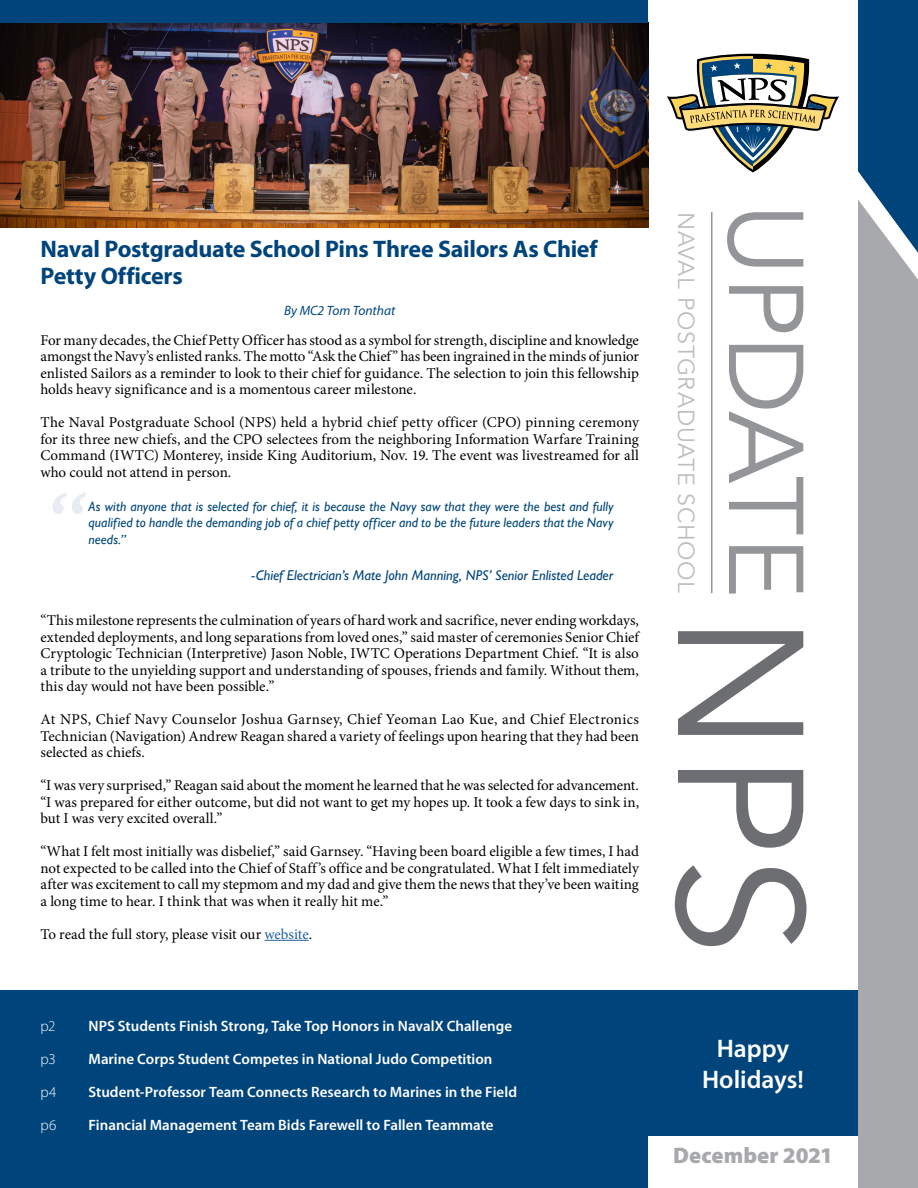
<style>
.page{position:relative;width:918px;height:1188px;background:#fff}
.page>*{position:absolute;margin:0;border:0;box-sizing:border-box;transform-origin:0 0}
.t1{font:105px "Avenir";letter-spacing:-.005em;color:#939598}
.t2{font:italic 90px "Gill Sans";color:#00447c}
.t3{font:600 25.5px/30.6px "Myriad Pro";color:#fff;text-align:center}
.t4{font:700 24px/27px "Myriad Pro";letter-spacing:-.015em;color:#00447c}
.t5{font:23.25px "Avenir";letter-spacing:.03em;color:#bcbec0}
.t6{font:900 22.5px "Myriad Pro";color:#a7a9ac}
.t7{font:15px/16.5px "Minion Pro";color:#000;text-align:justify}
.t8{font:600 15px "Myriad Pro";color:#fff}
.t9{font:300 15px "Myriad Pro";letter-spacing:-.005em;color:#fff}
.t10{font:italic 14.25px "Gill Sans";color:#00447c}
.t11{font:italic 13.5px/16.5px "Gill Sans";letter-spacing:.005em;color:#004679;text-align:justify}
.t12{font:italic 13.5px "Myriad Pro";color:#00447c}
.s1{color:#215e9e}
.s2{font-size:177px;color:#6d6e71}
</style>
<div class="page">
<img style="left:0;top:23px;width:648px;height:205px">
<hr style="left:265px;top:940px;width:44px;height:1px;background:#215e9e">
<div style="left:858px;top:253px;width:60px;height:935px;background:#a7a9ac"></div>
<div style="left:0;top:0;width:648px;height:23px;background:#00447c"></div>
<svg style="left:858px;top:0;width:60px;height:253px;background:#245c8b"></svg>
<div style="left:0;top:990px;width:648px;height:198px;background:#00447c"></div>
<div style="left:648px;top:990px;width:210px;height:146px;background:#00447c"></div>
<hr style="left:711px;top:212px;width:1px;height:381px;background:#939598">
<svg style="left:667px;top:54px;width:172px;height:118px"></svg>
<h3 class="t4" style="left:40px;top:234px;width:559px">Naval Postgraduate School Pins Three Sailors As Chief<br>Petty Officers</h3>
<p class="t12" style="left:284px;top:302px;width:113px">By MC2 Tom Tonthat</p>
<p class="t7" style="left:40px;top:332px;width:600px">For many decades, the Chief Petty Officer has stood as a symbol for strength, discipline and knowledge amongst the Navy’s enlisted ranks. The motto “Ask the Chief” has been ingrained in the minds of junior enlisted Sailors as a reminder to look to their chief for guidance. The selection to join this fellowship holds heavy significance and is a momentous career milestone.</p>
<p class="t7" style="left:40px;top:414px;width:600px">The Naval Postgraduate School (NPS) held a hybrid chief petty officer (CPO) pinning ceremony for its three new chiefs, and the CPO selectees from the neighboring Information Warfare Training Command (IWTC) Monterey, inside King Auditorium, Nov. 19. The event was livestreamed for all who could not attend in person.</p>
<h2 class="t2" style="left:47px;top:473px;width:38px">“</h2>
<p class="t11" style="left:89px;top:498px;width:526px">As with anyone that is selected for chief, it is because the Navy saw that they were the best and fully qualified to handle the demanding job of a chief petty officer and to be the future leaders that the Navy needs.”</p>
<p class="t10" style="left:252px;top:567px;width:363px">-Chief Electrician’s Mate John Manning, NPS’ Senior Enlisted Leader</p>
<p class="t7" style="left:40px;top:612px;width:600px">“This milestone represents the culmination of years of hard work and sacrifice, never ending workdays, extended deployments, and long separations from loved ones,” said master of ceremonies Senior Chief Cryptologic Technician (Interpretive) Jason Noble, IWTC Operations Department Chief. “It is also a tribute to the unyielding support and understanding of spouses, friends and family. Without them, this day would not have been possible.”</p>
<p class="t7" style="left:40px;top:711px;width:600px">At NPS, Chief Navy Counselor Joshua Garnsey, Chief Yeoman Lao Kue, and Chief Electronics Technician (Navigation) Andrew Reagan shared a variety of feelings upon hearing that they had been selected as chiefs.</p>
<p class="t7" style="left:40px;top:777px;width:600px">“I was very surprised,” Reagan said about the moment he learned that he was selected for advancement. “I was prepared for either outcome, but did not want to get my hopes up. It took a few days to sink in, but I was very excited overall.”</p>
<p class="t7" style="left:40px;top:843px;width:600px">“What I felt most initially was disbelief,” said Garnsey. “Having been board eligible a few times, I had not expected to be called into the Chief of Staff’s office and be congratulated. What I felt immediately after was excitement to call my stepmom and my dad and give them the news that they’ve been waiting a long time to hear. I think that was when it really hit me.”</p>
<p class="t7" style="left:40px;top:926px;width:273px">To read the full story, please visit our <span class="s1">website</span>.</p>
<p class="t9" style="left:40px;top:1018px;width:17px">p2</p>
<p class="t8" style="left:88px;top:1016px;width:425px">NPS Students Finish Strong, Take Top Honors in NavalX Challenge</p>
<p class="t9" style="left:40px;top:1051px;width:17px">p3</p>
<p class="t8" style="left:88px;top:1049px;width:406px">Marine Corps Student Competes in National Judo Competition</p>
<p class="t9" style="left:40px;top:1084px;width:17px">p4</p>
<p class="t8" style="left:88px;top:1082px;width:430px">Student-Professor Team Connects Research to Marines in the Field</p>
<p class="t9" style="left:40px;top:1117px;width:17px">p6</p>
<p class="t8" style="left:88px;top:1115px;width:407px">Financial Management Team Bids Farewell to Fallen Teammate</p>
<h1 class="t1" style="left:828px;top:203px;width:753px;rotate:90deg">UPDATE<span class="s2">NPS</span></h1>
<h3 class="t5" style="left:700px;top:212px;width:383px;rotate:90deg">NAVAL POSTGRADUATE SCHOOL</h3>
<h3 class="t3" style="left:702px;top:1033px;width:103px">Happy<br>Holidays!</h3>
<p class="t8" style="left:671px;top:1067px;width:144px">Military Family Month</p>
<h3 class="t6" style="left:673px;top:1140px;width:161px">December 2021</h3>
</div>
